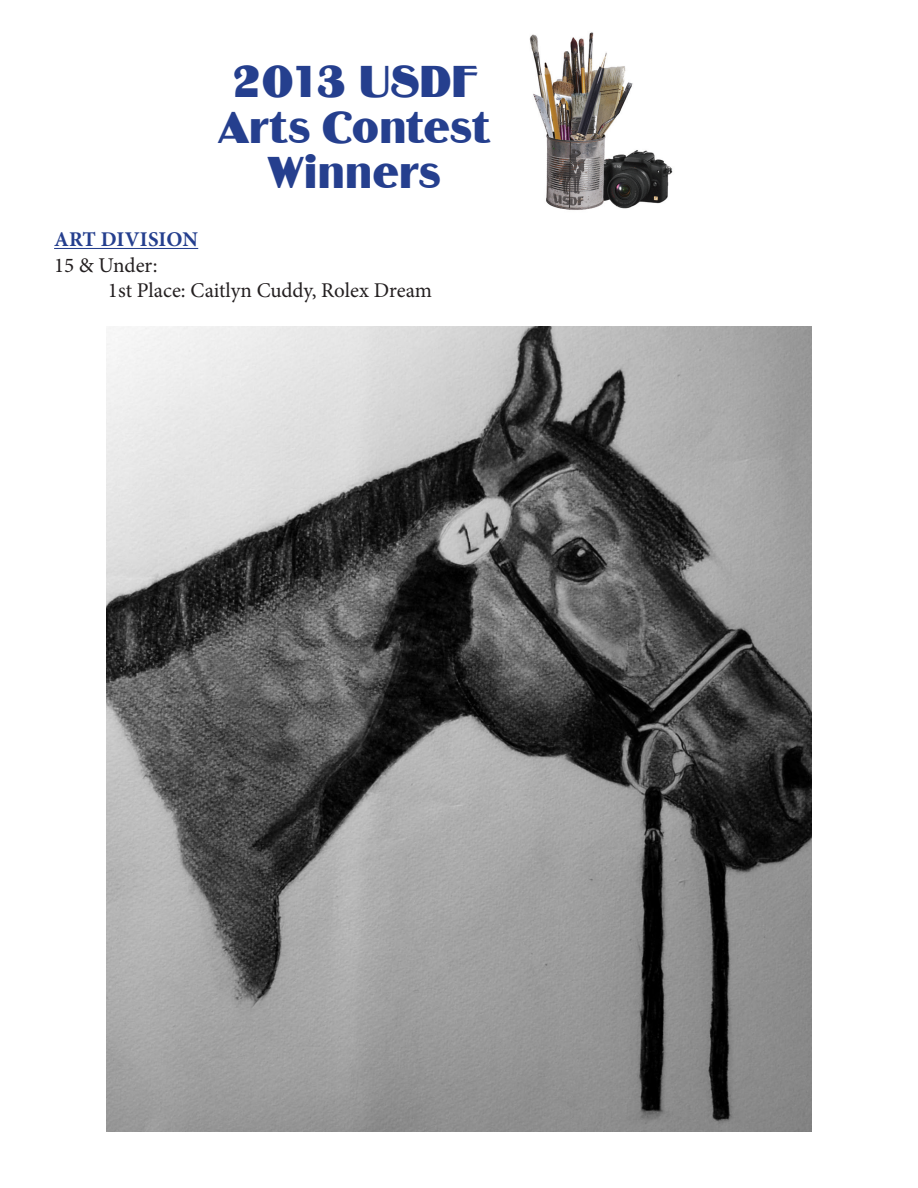
<style>
.page{position:relative;width:918px;height:1188px;background:#fff}
.page>*{position:absolute;margin:0;border:0;box-sizing:border-box;transform-origin:0 0}
.t1{font:46.35px/45.3px "Binner D";color:#253f8e;text-align:center}
.Paragraph_Style_1{font:21px "Minion Pro";color:#231f20}
.Paragraph_Style_1-2{font:700 21px "Minion Pro";color:#253f8e}
</style>
<div class="page">
<img style="left:529px;top:32px;width:144px;height:178px">
<hr style="left:54px;top:248px;width:144px;height:1px;background:#253f8e">
<img style="left:107px;top:326px;width:704px;height:805px">
<h1 class="t1" style="left:218px;top:60px;width:274px">2013 USDF<br>Arts Contest<br>Winners</h1>
<p class="Paragraph_Style_1-2" style="left:54px;top:225px;width:146px">ART DIVISION</p>
<p class="Paragraph_Style_1" style="left:54px;top:251px;width:105px">15 &amp; Under:</p>
<p class="Paragraph_Style_1" style="left:108px;top:276px;width:326px">1st Place: Caitlyn Cuddy, Rolex Dream</p>
</div>
